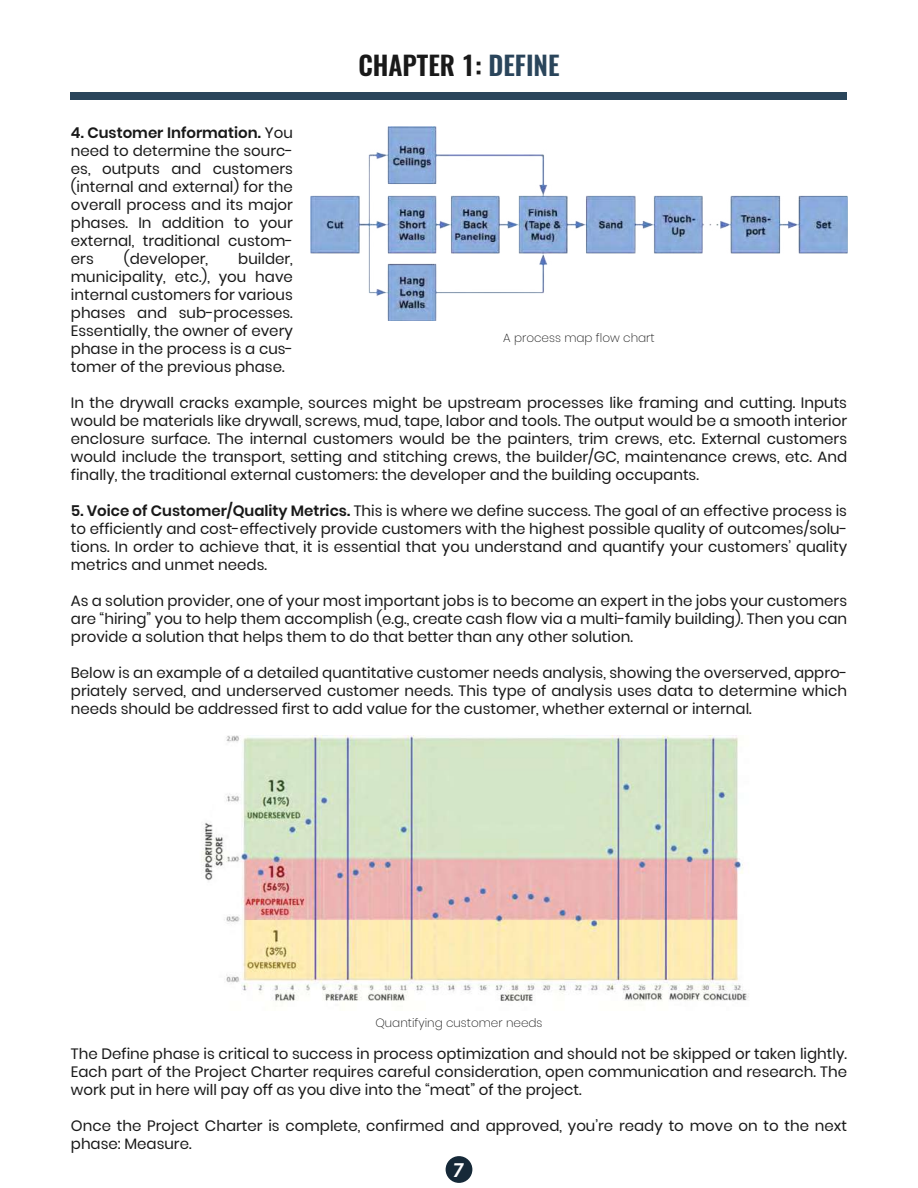
<style>
.page{position:relative;width:918px;height:1188px;background:#fff}
.page>*{position:absolute;margin:0;border:0;box-sizing:border-box;transform-origin:0 0}
.t1{font:600 26.25px "Oswald";color:#191919}
.t2{font:italic 700 19.2px "Roboto";color:#fff}
.t3{font:15px/18px "Poppins";color:#191919;text-align:justify}
.t4{font:200 12px "Poppins";color:#191919}
.s1{color:#2a455b}
.s2{font-weight:600}
</style>
<div class="page">
<img style="left:311px;top:127px;width:536px;height:194px">
<img style="left:201px;top:736px;width:548px;height:265px">
<div style="left:446px;top:1156px;width:26px;height:27px;background:#162938;border-radius:50%"></div>
<div style="left:71px;top:93px;width:776px;height:7px;background:#2a455b"></div>
<h1 class="t1" style="left:358px;top:47px;width:203px">CHAPTER 1: <span class="s1">DEFINE</span></h1>
<p class="t3" style="left:71px;top:124px;width:224px"><span class="s2">4. Customer Information.</span> You need to determine the sourc&shy;es, outputs and customers (internal and external) for the overall process and its major phases. In addition to your external, traditional custom&shy;ers</p>
<p class="t3" style="left:124px;top:250px;width:86px">(developer,</p>
<p class="t3" style="left:71px;top:250px;width:224px;text-indent:167px">builder, municipality, etc.), you have internal customers for various phases and sub-processes.<br>Essentially, the owner of every phase in the process is a cus&shy;tomer of the previous phase.</p>
<p class="t3" style="left:71px;top:394px;width:778px">In the drywall cracks example, sources might be upstream processes like framing and cutting. Inputs would be materials like drywall, screws, mud, tape, labor and tools. The output would be a smooth interior enclosure surface. The internal customers would be the painters, trim crews, etc. External customers would include the transport, setting and stitching crews, the builder/GC, maintenance crews, etc. And finally, the traditional external customers: the developer and the building occupants.</p>
<p class="t3" style="left:71px;top:502px;width:778px"><span class="s2">5. Voice of Customer/Quality Metrics.</span> This is where we define success. The goal of an effective process is to efficiently and cost-effectively provide customers with the highest possible quality of outcomes/solu&shy;tions. In order to achieve that, it is essential that you understand and quantify your customers’ quality metrics and unmet needs.</p>
<p class="t3" style="left:71px;top:592px;width:778px">As a solution provider, one of your most important jobs is to become an expert in the jobs your customers are “hiring” you to help them accomplish (e.g., create cash flow via a multi-family building). Then you can provide a solution that helps them to do that better than any other solution.</p>
<p class="t3" style="left:71px;top:664px;width:778px">Below is an example of a detailed quantitative customer needs analysis, showing the overserved, appro&shy;priately served, and underserved customer needs. This type of analysis uses data to determine which needs should be addressed first to add value for the customer, whether external or internal.</p>
<p class="t4" style="left:503px;top:331px;width:153px">A process map flow chart</p>
<p class="t4" style="left:375px;top:1016px;width:169px">Quantifying customer needs</p>
<p class="t3" style="left:71px;top:1044px;width:778px">The Define phase is critical to success in process optimization and should not be skipped or taken lightly.<br>Each part of the Project Charter requires careful consideration, open communication and research. The work put in here will pay off as you dive into the “meat” of the project.</p>
<p class="t3" style="left:71px;top:1116px;width:778px">Once the Project Charter is complete, confirmed and approved, you’re ready to move on to the next phase: Measure.</p>
<p class="t2" style="left:453px;top:1156px;width:12px">7</p>
</div>
